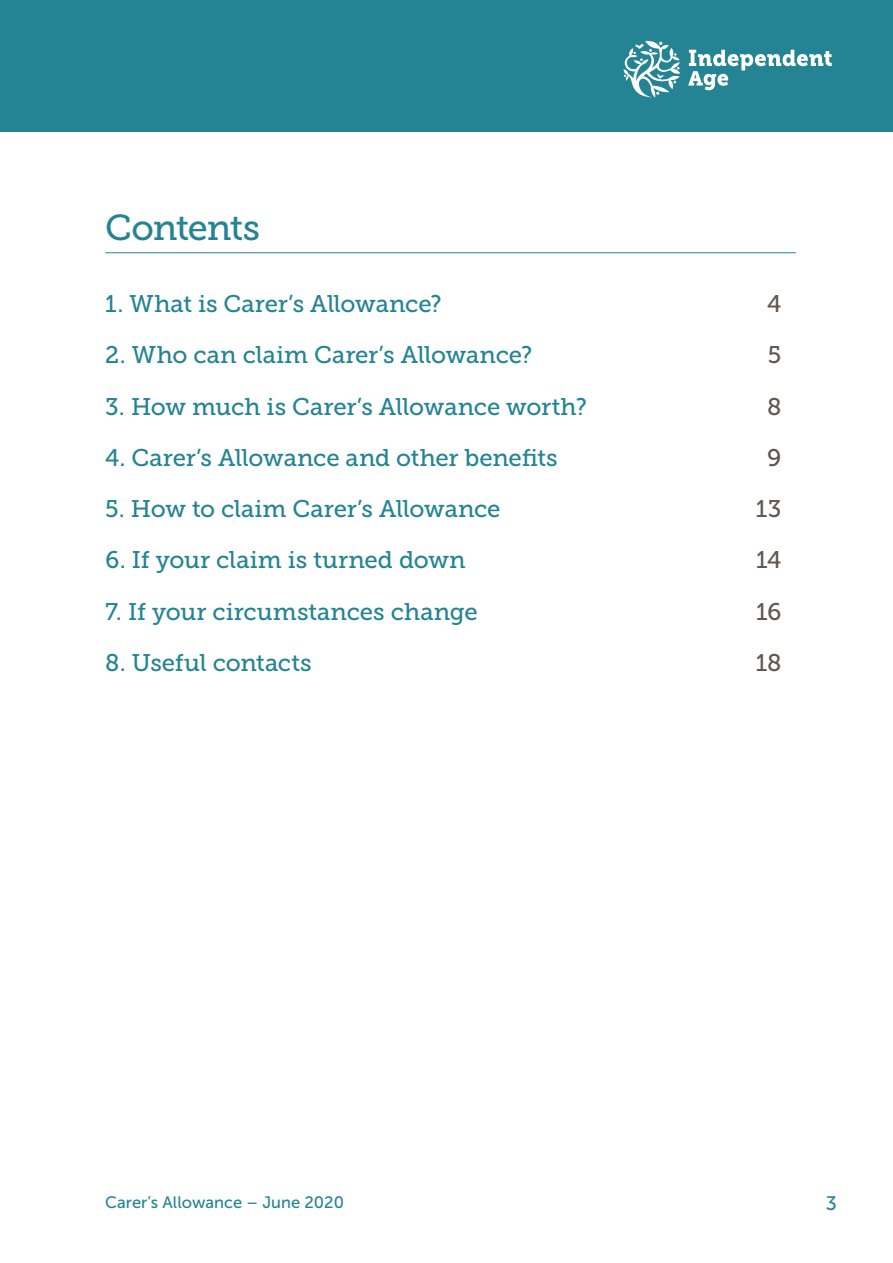
<style>
.page{position:relative;width:893px;height:1263px;background:#fff}
.page>*{position:absolute;margin:0;border:0;box-sizing:border-box;transform-origin:0 0}
.t1{font:36px "Museo Slab 500";letter-spacing:-.03em;color:#248493}
.t2{font:24px "Museo Slab 500";letter-spacing:-.005em;color:#248493}
.t3{font:24px "Museo Slab 500";letter-spacing:-.015em;color:#61574e}
.t4{font:19.5px "Museo Sans 500";color:#248493}
.t5{font:16.5px "Museo Sans 500";color:#248493}
</style>
<div class="page">
<div style="left:0;top:0;width:893px;height:132px;background:#248493"></div>
<svg style="left:623px;top:41px;width:57px;height:57px"></svg>
<svg style="left:688px;top:50px;width:144px;height:40px"></svg>
<hr style="left:105px;top:252px;width:691px;height:1px;background:#248493">
<h1 class="t1" style="left:105px;top:207px;width:156px">Contents</h1>
<p class="t2" style="left:105px;top:290px;width:338px">1. What is Carer’s Allowance?</p>
<p class="t3" style="left:767px;top:290px;width:16px">4</p>
<p class="t2" style="left:105px;top:342px;width:429px">2. Who can claim Carer’s Allowance?</p>
<p class="t3" style="left:768px;top:342px;width:15px">5</p>
<p class="t2" style="left:105px;top:393px;width:483px">3. How much is Carer’s Allowance worth?</p>
<p class="t3" style="left:767px;top:393px;width:16px">8</p>
<p class="t2" style="left:105px;top:444px;width:454px">4. Carer’s Allowance and other benefits</p>
<p class="t3" style="left:767px;top:444px;width:16px">9</p>
<p class="t2" style="left:105px;top:496px;width:397px">5. How to claim Carer’s Allowance</p>
<p class="t3" style="left:756px;top:496px;width:27px">13</p>
<p class="t2" style="left:105px;top:547px;width:362px">6. If your claim is turned down</p>
<p class="t3" style="left:756px;top:547px;width:27px">14</p>
<p class="t2" style="left:105px;top:598px;width:374px">7. If your circumstances change</p>
<p class="t3" style="left:756px;top:598px;width:27px">16</p>
<p class="t2" style="left:105px;top:649px;width:208px">8. Useful contacts</p>
<p class="t3" style="left:756px;top:649px;width:27px">18</p>
<p class="t5" style="left:105px;top:1194px;width:240px">Carer’s Allowance – June 2020</p>
<p class="t4" style="left:826px;top:1192px;width:13px">3</p>
</div>
